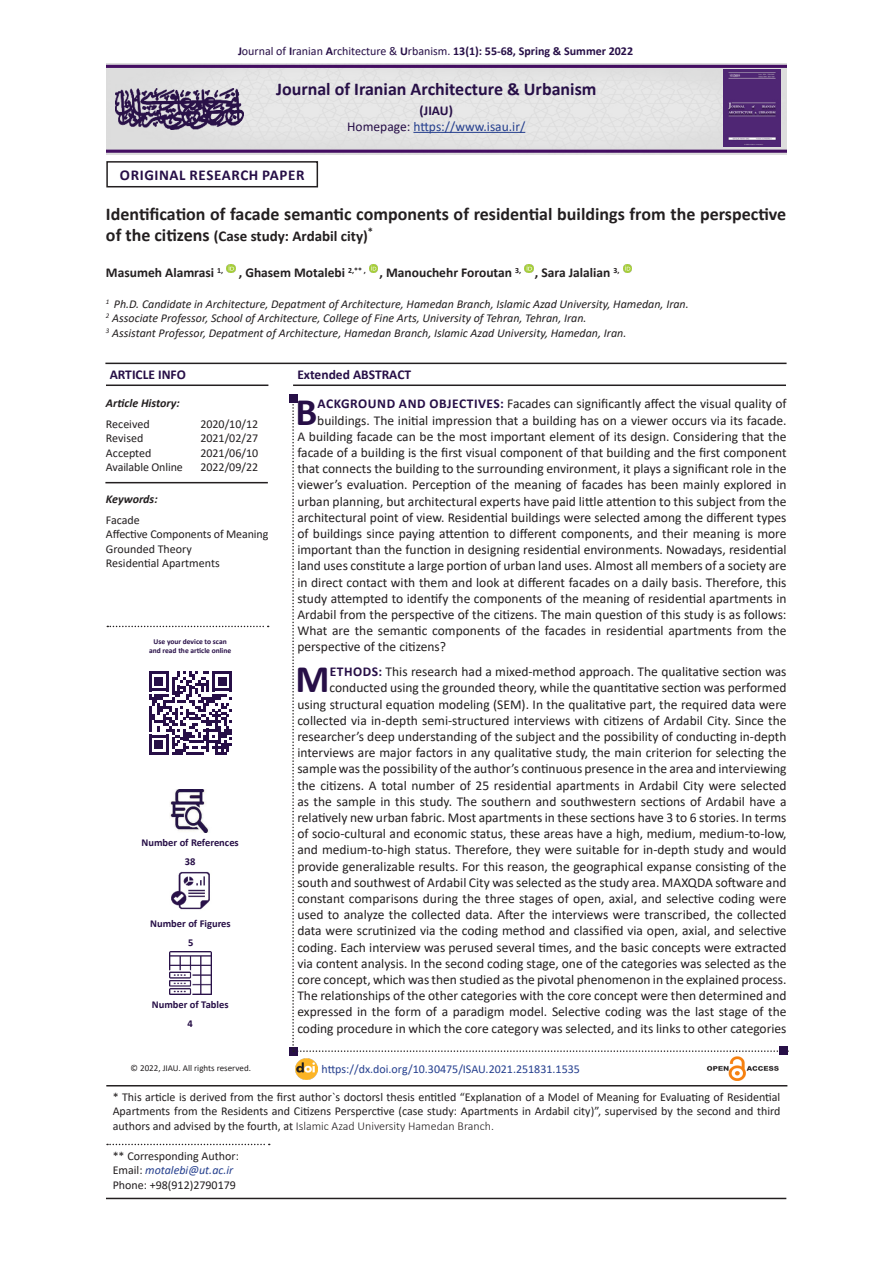
<style>
.page{position:relative;width:893px;height:1263px;background:#fff}
.page>*{position:absolute;margin:0;border:0;box-sizing:border-box;transform-origin:0 0}
.t1{font:700 39px "Calibri";color:#270f47}
.t2{font:700 18px "Calibri";color:#231f20}
.t3{font:700 18px "Calibri";color:#270f47}
.t4{font:700 15px "Calibri";color:#231f20}
.t5{font:700 15px "Calibri";letter-spacing:.04em;color:#270f47}
.t6{font:13.5px/16.2px "Calibri";color:#231f20;text-align:justify}
.t7{font:700 13.5px "Calibri";color:#231f20}
.t8{font:700 13.5px "Calibri";color:#270f47}
.t9{font:13.5px "Calibri";color:#253f8e}
.t10{font:12px/14.4px "Calibri";color:#231f20;text-align:justify}
.t11{font:italic 12px "Calibri";color:#231f20}
.t12{font:12px "Calibri";color:#270f47}
.t13{font:12px "Calibri";color:#253f8e}
.t14{font:italic 700 12px "Calibri";color:#231f20}
.t15{font:italic 12px "Calibri";color:#253f8e}
.t16{font:700 10.5px "Calibri";color:#270f47}
.t17{font:700 10.5px "Calibri";color:#231f20}
.t18{font:9px "Calibri";color:#231f20}
.t19{font:700 7.8px "Calibri";color:#231f20}
.t20{font:700 7.5px "Calibri";color:#270f47}
.t21{font:italic 7.05px "Calibri";color:#231f20}
.s1{font-weight:700}
.s2{color:#270f47}
.s3{font-size:15px}
.s4{font-weight:700;color:#270f47}
.s5{font-weight:300}
.s6{font-style:normal;color:#231f20}
</style>
<div class="page">
<img style="left:106px;top:64px;width:680px;height:90px">
<div style="left:106px;top:161px;width:212px;height:26px;border:2px solid #231f20"></div>
<hr style="left:413px;top:132px;width:112px;height:1px;background:#253f8e">
<svg style="left:227px;top:264px;width:8px;height:9px"></svg>
<svg style="left:369px;top:264px;width:9px;height:9px"></svg>
<svg style="left:525px;top:264px;width:8px;height:9px"></svg>
<svg style="left:623px;top:264px;width:9px;height:9px"></svg>
<hr style="left:106px;top:1198px;width:680px;height:1px;background:#231f20">
<img style="left:170px;top:790px;width:39px;height:42px">
<img style="left:171px;top:871px;width:39px;height:39px">
<img style="left:169px;top:952px;width:42px;height:42px">
<hr style="left:293px;top:384px;width:493px;height:2px;background:#231f20">
<hr style="left:105px;top:363px;width:682px;height:1px;background:#231f20">
<hr style="left:106px;top:384px;width:162px;height:2px;background:#231f20">
<hr style="left:105px;top:482px;width:163px;height:1px;background:#231f20">
<img style="left:296px;top:1058px;width:21px;height:21px">
<div style="left:290px;top:1048px;width:8px;height:8px;background:#270f47"></div>
<div style="left:779px;top:1046px;width:9px;height:9px;background:#270f47"></div>
<svg style="left:107px;top:626px;width:162px;height:1px"></svg>
<svg style="left:292px;top:399px;width:486px;height:653px"></svg>
<div style="left:289px;top:394px;width:8px;height:8px;background:#270f47"></div>
<img style="left:707px;top:1057px;width:72px;height:23px">
<img style="left:724px;top:69px;width:57px;height:78px">
<img style="left:116px;top:89px;width:127px;height:40px">
<svg style="left:107px;top:1144px;width:163px;height:1px"></svg>
<hr style="left:106px;top:1085px;width:681px;height:1px;background:#231f20">
<svg style="left:149px;top:671px;width:83px;height:84px"></svg>
<p class="t12" style="left:238px;top:43px;width:397px"><span class="s1">J</span>ournal of <span class="s1">I</span>ranian <span class="s1">A</span>rchitecture &amp; <span class="s1">U</span>rbanism. <span class="s1">13 : )1( 55-68, Spring &amp; Summer 2022</span></p>
<p class="t3" style="left:276px;top:76px;width:322px">Journal of Iranian Architecture &amp; Urbanism</p>
<p class="t8" style="left:420px;top:101px;width:35px">(JIAU(</p>
<p class="t9" style="left:347px;top:117px;width:180px"><span class="s2">Homepage:</span> https://www.isau /i r.</p>
<p class="t5" style="left:120px;top:164px;width:186px">ORIGINAL RESEARCH PAPER</p>
<p class="t2" style="left:106px;top:201px;width:682px">Identification of facade semantic components of residential buildings from the perspective</p>
<p class="t17" style="left:363px;top:224px;width:11px">*<span class="s3">(</span></p>
<p class="t2" style="left:106px;top:223px;width:105px">of the citizens</p>
<p class="t4" style="left:214px;top:226px;width:151px">(Case study: Ardabil city</p>
<p class="t19" style="left:348px;top:265px;width:19px">2,** ,</p>
<p class="t19" style="left:515px;top:265px;width:8px">3,</p>
<p class="t19" style="left:613px;top:265px;width:8px">3,</p>
<p class="t19" style="left:217px;top:265px;width:8px">1,</p>
<p class="t7" style="left:106px;top:263px;width:110px">Masumeh Alamrasi</p>
<p class="t11" style="left:114px;top:296px;width:576px">Ph .D. Candidate in Architecture, Depatment of Architecture, Hamedan Branch, Islamic Azad University, Hamedan, Iran.</p>
<p class="t7" style="left:239px;top:263px;width:108px">, Ghasem Motalebi</p>
<p class="t7" style="left:380px;top:263px;width:134px">, Manouchehr Foroutan</p>
<p class="t7" style="left:535px;top:263px;width:77px">, Sara Jalalian</p>
<p class="t21" style="left:106px;top:297px;width:5px">1</p>
<p class="t21" style="left:106px;top:311px;width:5px">2</p>
<p class="t11" style="left:112px;top:310px;width:476px">Associate Professor, School of Architecture, College of Fine Arts, University of Tehran, Tehran, Iran.</p>
<p class="t21" style="left:106px;top:326px;width:5px">3</p>
<p class="t11" style="left:112px;top:324px;width:516px">Assistant Professor, Depatment of Architecture, Hamedan Branch, Islamic Azad University, Hamedan, Iran.</p>
<p class="t8" style="left:297px;top:365px;width:115px">Extended ABSTRACT</p>
<p class="t8" style="left:110px;top:365px;width:78px">ARTICLE INFO</p>
<p class="t14" style="left:106px;top:395px;width:75px">Article History:</p>
<p class="t10" style="left:106px;top:416px;width:45px">Received</p>
<p class="t10" style="left:106px;top:431px;width:39px">Revised</p>
<p class="t10" style="left:106px;top:445px;width:47px">Accepted</p>
<p class="t10" style="left:106px;top:460px;width:78px">Available Online</p>
<p class="t6" style="left:318px;top:395px;width:470px"><span class="s4">ACKGROUND AND OBJECTIVES:</span> Facades can significantly affect the visual quality of</p>
<p class="t1" style="left:295px;top:384px;width:23px">B</p>
<p class="t6" style="left:297px;top:412px;width:491px;text-indent:20px">buildings. The initial impression that a building has on a viewer occurs via its facade.<br>A building facade can be the most important element of its design. Considering that the facade of a building is the first visual component of that building and the first component that connects the building to the surrounding environment it, plays a significant role in the viewer s’ evaluation. Perception of the meaning of facades has been mainly explored in urban planning, but architectural experts have paid little attention to this subject from the architectural point of view. Residential buildings were selected among the different types of buildings since paying attention to different components, and their meaning is more important than the function in designing residential environments. Nowadays, residential land uses constitute a large portion of urban land uses. Almost all members of a society are in direct contact with them and look at different facades on a daily basis. Therefore, this study attempted to identify the components of the meaning of residential apartments in Ardabil from the perspective of the citizens. The main question of this study is as follows:<br>What are the semantic components of the facades in residential apartments from the perspective of the citizens?</p>
<p class="t6" style="left:330px;top:663px;width:458px"><span class="s4">ETHODS:</span> This research had a mixed-method approach. The qualitative section was</p>
<p class="t10" style="left:200px;top:416px;width:59px">2020/10/12</p>
<p class="t10" style="left:200px;top:431px;width:59px">2021/02/27</p>
<p class="t10" style="left:200px;top:445px;width:59px">2021/06/10</p>
<p class="t10" style="left:200px;top:460px;width:59px">2022/09/22</p>
<p class="t14" style="left:106px;top:491px;width:53px">Keywords:</p>
<p class="t10" style="left:106px;top:512px;width:35px">Facade</p>
<p class="t10" style="left:106px;top:527px;width:164px">Affective Components of Meaning</p>
<p class="t10" style="left:106px;top:541px;width:87px">Grounded Theory</p>
<p class="t10" style="left:106px;top:556px;width:115px">Residential Apartments</p>
<p class="t20" style="left:154px;top:636px;width:75px">Use your device to scan</p>
<p class="t20" style="left:149px;top:645px;width:84px">and read the article online</p>
<p class="t1" style="left:295px;top:652px;width:36px">M</p>
<p class="t6" style="left:297px;top:679px;width:491px;text-indent:32px">conducted using the grounded theory, while the quantitative section was performed using structural equation modeling (SEM I n.) the qualitative part, the required data were collected via in-depth semi-structured interviews with citizens of Ardabil City. Since the researcher s’ deep understanding of the subject and the possibility of conducting in-depth interviews are major factors in any qualitative study, the main criterion for selecting the sample was the possibility of the author s’ continuous presence in the area and interviewing the citizens A. total number of 25 residential apartments in Ardabil City were selected as the sample in this study. The southern and southwestern sections of Ardabil have a relatively new urban fabric. Most apartments in these sections have to3 6 stories In. terms of socio-cultural and economic status, these areas have a high, medium, medium-to-low, and medium-to-high status. Therefore, they were suitable for in-depth study and would provide generalizable results. For this reason, the geographical expanse consisting of the south and southwest of Ardabil City was selected as the study area. MAXQDA software and constant comparisons during the three stages of open, axial, and selective coding were used to analyze the collected data. After the interviews were transcribed, the collected data were scrutinized via the coding method and classified via open, axial, and selective coding. Each interview was perused several times, and the basic concepts were extracted via content analysis In. the second coding stage, one of the categories was selected as the core concept, which was then studied as the pivotal phenomenon in the explained process.<br>The relationships of the other categories with the core concept were then determined and expressed in the form of a paradigm model. Selective coding was the last stage of the coding procedure in which the core category was selected, and its links to other categories</p>
<p class="t16" style="left:142px;top:835px;width:99px">Number of References</p>
<p class="t16" style="left:185px;top:854px;width:12px">38</p>
<p class="t16" style="left:150px;top:916px;width:82px">Number of Figures</p>
<p class="t16" style="left:188px;top:935px;width:7px">5</p>
<p class="t16" style="left:152px;top:996px;width:78px">Number of Tables</p>
<p class="t16" style="left:188px;top:1016px;width:7px">4</p>
<p class="t18" style="left:131px;top:1061px;width:122px">© 2022, JIAU. All rights reserved.</p>
<p class="t10" style="left:113px;top:1089px;width:669px">* This article is derived from the first author s` doctorsl thesis entitled “Explanation of a Model of Meaning for Evaluating of Residential Apartments from the Residents and Citizens Persperctive (case study: Apartments in Ardabil city)”, supervised by the second and third authors and advised by the fourth, at <span class="s5">Islamic Azad University Hamedan Branch.</span></p>
<p class="t13" style="left:321px;top:1061px;width:260px">https://dx.doi.org/10.30475/ISAU.2021.251831.1535</p>
<p class="t10" style="left:113px;top:1148px;width:128px">** Corresponding Author:</p>
<p class="t15" style="left:113px;top:1162px;width:122px"><span class="s6">Email:</span> motalebi@ut.ac i r.</p>
<p class="t10" style="left:113px;top:1177px;width:125px">Phone: +98)912(2790179</p>
</div>
